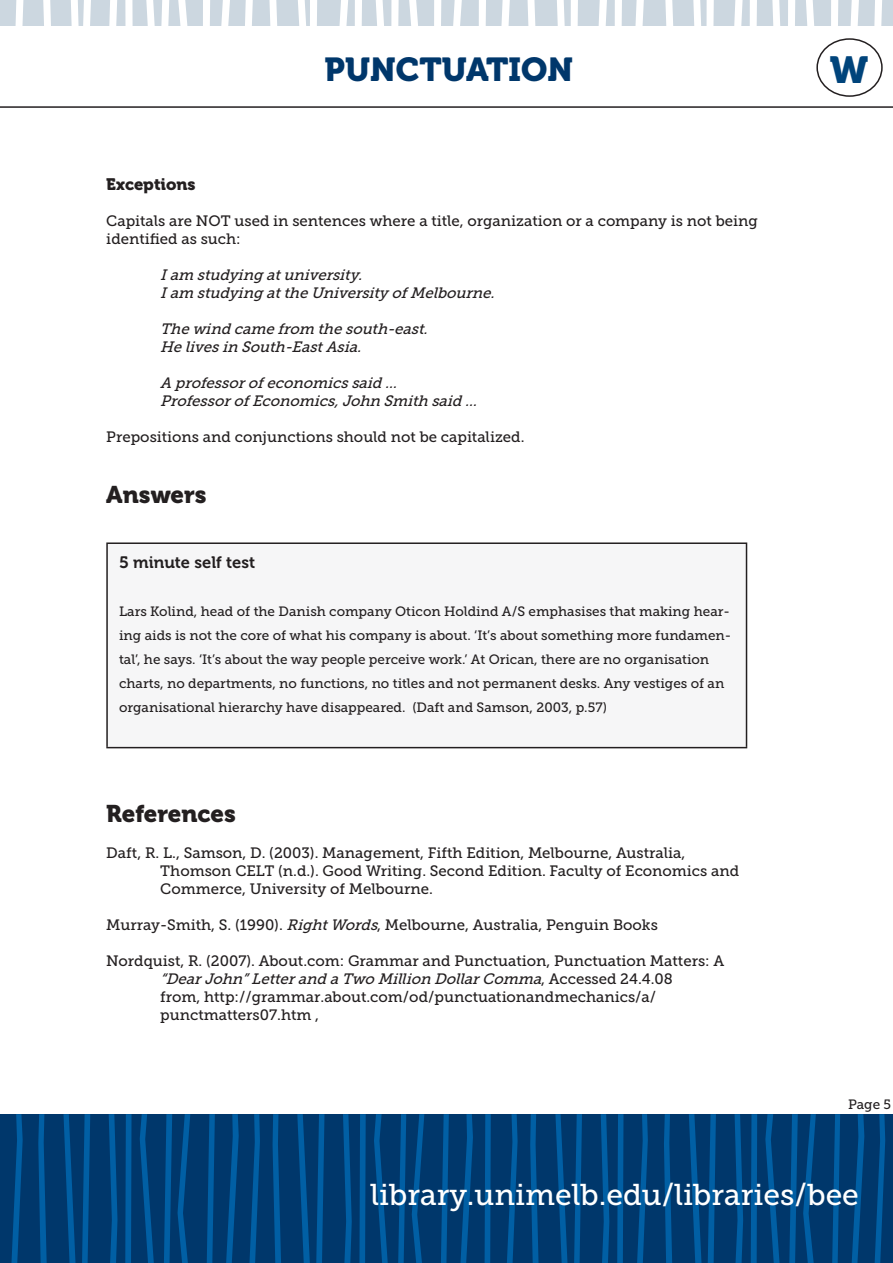
<style>
.page{position:relative;width:893px;height:1263px;background:#fff}
.page>*{position:absolute;margin:0;border:0;box-sizing:border-box;transform-origin:0 0}
.t1{font:37.5px "Museo 900";color:#00447b}
.t2{font:33px "Museo 900";color:#00376b}
.t3{font:30px "Museo Slab 500";color:#fff}
.t4{font:24px "Museo 900";color:#231f20}
.t5{font:16.5px "Museo 700";color:#231f20}
.t6{font:16.5px "Museo 900";color:#231f20}
.t7{font:15px/18px "Museo Slab 500";color:#231f20}
.t8{font:italic 15px/18px "Museo Slab 500";color:#231f20}
.t9{font:13.5px/24px "Museo Slab 500";color:#231f20}
.s1{font-style:italic}
</style>
<div class="page">
<div style="left:0;top:1114px;width:893px;height:148px;background:#00376b"></div>
<svg style="left:11px;top:1114px;width:12px;height:149px"></svg>
<svg style="left:249px;top:1114px;width:11px;height:149px"></svg>
<svg style="left:506px;top:1114px;width:12px;height:149px"></svg>
<svg style="left:38px;top:1114px;width:9px;height:149px"></svg>
<svg style="left:273px;top:1114px;width:9px;height:149px"></svg>
<svg style="left:530px;top:1114px;width:9px;height:149px"></svg>
<svg style="left:63px;top:1114px;width:13px;height:149px"></svg>
<svg style="left:555px;top:1114px;width:13px;height:149px"></svg>
<svg style="left:82px;top:1114px;width:8px;height:149px"></svg>
<svg style="left:297px;top:1114px;width:27px;height:149px"></svg>
<svg style="left:574px;top:1114px;width:8px;height:149px"></svg>
<svg style="left:109px;top:1114px;width:8px;height:149px"></svg>
<svg style="left:343px;top:1114px;width:9px;height:149px"></svg>
<svg style="left:601px;top:1114px;width:8px;height:149px"></svg>
<svg style="left:125px;top:1114px;width:7px;height:149px"></svg>
<svg style="left:359px;top:1114px;width:7px;height:149px"></svg>
<svg style="left:617px;top:1114px;width:6px;height:149px"></svg>
<svg style="left:484px;top:1114px;width:7px;height:149px"></svg>
<svg style="left:140px;top:1114px;width:15px;height:149px"></svg>
<svg style="left:374px;top:1114px;width:15px;height:149px"></svg>
<svg style="left:164px;top:1114px;width:8px;height:149px"></svg>
<svg style="left:398px;top:1114px;width:8px;height:149px"></svg>
<svg style="left:178px;top:1114px;width:12px;height:149px"></svg>
<svg style="left:412px;top:1114px;width:12px;height:149px"></svg>
<svg style="left:206px;top:1114px;width:9px;height:149px"></svg>
<svg style="left:440px;top:1114px;width:9px;height:149px"></svg>
<svg style="left:225px;top:1114px;width:14px;height:149px"></svg>
<svg style="left:459px;top:1114px;width:14px;height:149px"></svg>
<svg style="left:636px;top:1114px;width:12px;height:149px"></svg>
<svg style="left:874px;top:1114px;width:11px;height:149px"></svg>
<svg style="left:664px;top:1114px;width:9px;height:149px"></svg>
<svg style="left:689px;top:1114px;width:27px;height:149px"></svg>
<svg style="left:734px;top:1114px;width:9px;height:149px"></svg>
<svg style="left:751px;top:1114px;width:6px;height:149px"></svg>
<svg style="left:765px;top:1114px;width:16px;height:149px"></svg>
<svg style="left:789px;top:1114px;width:27px;height:149px"></svg>
<svg style="left:832px;top:1114px;width:8px;height:149px"></svg>
<svg style="left:851px;top:1114px;width:13px;height:149px"></svg>
<div style="left:0;top:0;width:893px;height:26px;background:#ccd7e0"></div>
<svg style="left:16px;top:0;width:8px;height:26px"></svg>
<svg style="left:161px;top:0;width:9px;height:26px"></svg>
<svg style="left:203px;top:0;width:7px;height:26px"></svg>
<svg style="left:571px;top:0;width:7px;height:26px"></svg>
<svg style="left:615px;top:0;width:7px;height:26px"></svg>
<svg style="left:750px;top:0;width:7px;height:26px"></svg>
<svg style="left:831px;top:0;width:7px;height:26px"></svg>
<svg style="left:874px;top:0;width:8px;height:26px"></svg>
<svg style="left:788px;top:0;width:7px;height:26px"></svg>
<svg style="left:391px;top:0;width:8px;height:26px"></svg>
<svg style="left:434px;top:0;width:8px;height:26px"></svg>
<svg style="left:479px;top:0;width:7px;height:26px"></svg>
<svg style="left:221px;top:0;width:9px;height:26px"></svg>
<svg style="left:339px;top:0;width:23px;height:26px"></svg>
<svg style="left:453px;top:0;width:9px;height:26px"></svg>
<svg style="left:501px;top:0;width:9px;height:26px"></svg>
<svg style="left:599px;top:0;width:8px;height:26px"></svg>
<svg style="left:635px;top:0;width:9px;height:26px"></svg>
<svg style="left:734px;top:0;width:9px;height:26px"></svg>
<svg style="left:851px;top:0;width:8px;height:26px"></svg>
<svg style="left:245px;top:0;width:8px;height:26px"></svg>
<svg style="left:109px;top:0;width:8px;height:26px"></svg>
<svg style="left:43px;top:0;width:8px;height:26px"></svg>
<svg style="left:71px;top:0;width:20px;height:26px"></svg>
<div style="left:125px;top:0;width:8px;height:26px;background:#fff"></div>
<svg style="left:146px;top:0;width:9px;height:26px"></svg>
<svg style="left:269px;top:0;width:8px;height:26px"></svg>
<svg style="left:298px;top:0;width:19px;height:26px"></svg>
<svg style="left:375px;top:0;width:9px;height:26px"></svg>
<svg style="left:527px;top:0;width:8px;height:26px"></svg>
<svg style="left:557px;top:0;width:8px;height:26px"></svg>
<svg style="left:665px;top:0;width:8px;height:26px"></svg>
<svg style="left:806px;top:0;width:8px;height:26px"></svg>
<svg style="left:693px;top:0;width:21px;height:26px"></svg>
<svg style="left:772px;top:0;width:8px;height:26px"></svg>
<svg style="left:409px;top:0;width:9px;height:26px"></svg>
<svg style="left:178px;top:0;width:9px;height:26px"></svg>
<hr style="left:0;top:106px;width:893px;height:2px;background:#231f20">
<div style="left:816px;top:38px;width:67px;height:59px;border:2px solid #231f20;border-radius:50%"></div>
<div style="left:107px;top:543px;width:639px;height:205px;background:#f6f6f7"></div>
<hr style="left:106px;top:542px;width:641px;height:2px;background:#231f20">
<hr style="left:106px;top:544px;width:2px;height:203px;background:#231f20">
<hr style="left:746px;top:544px;width:1px;height:203px;background:#231f20">
<hr style="left:106px;top:747px;width:641px;height:1px;background:#231f20">
<h2 class="t2" style="left:325px;top:51px;width:250px">PUNCTUATION</h2>
<h1 class="t1" style="left:830px;top:49px;width:40px">W</h1>
<p class="t6" style="left:106px;top:175px;width:91px">Exceptions</p>
<p class="t7" style="left:106px;top:212px;width:653px">Capitals are NOT used in sentences where a title, organization or a company is not being identified as such:</p>
<p class="t8" style="left:160px;top:266px;width:340px">Iam studying atuniversity.<br>Iam studying attheUniversity ofMelbourne.</p>
<p class="t8" style="left:160px;top:320px;width:273px">Thewind camefrom thesouth-east.<br>Helivesin South-EastAsia.</p>
<p class="t8" style="left:160px;top:374px;width:322px">A professorofeconomicssaid …<br>ProfessorofEconomics,John Smith said …</p>
<p class="t7" style="left:106px;top:428px;width:420px">Prepositions and conjunctions should not be capitalized.</p>
<p class="t4" style="left:106px;top:481px;width:102px">Answers</p>
<p class="t5" style="left:119px;top:553px;width:138px">5 minute self test</p>
<p class="t9" style="left:119px;top:599px;width:614px">Lars Kolind, head of the Danish company Oticon Holdind A/S emphasises that making hear&shy;ing aids is not the core of what his company is about. ‘It’s about something more fundamen&shy;tal’, he says. ‘It’s about the way people perceive work.’ At Orican, there are no organisation charts, no departments, no functions, no titles and not permanent desks. Any vestiges of an organisational hierarchy have disappeared. (Daft and Samson, 2003, p.57)</p>
<p class="t4" style="left:106px;top:800px;width:131px">References</p>
<p class="t7" style="left:160px;top:843px;width:580px;text-indent:-54px">Daft, R. L., Samson, D. (2003). Management, Fifth Edition, Melbourne, Australia,<br>Thomson CELT (n.d.). Good Writing. Second Edition. Faculty of Economics and<br>Commerce, University of Melbourne.</p>
<p class="t7" style="left:106px;top:915px;width:553px">Murray-Smith, S. (1990). <span class="s1">RightWords</span>, Melbourne, Australia, Penguin Books</p>
<p class="t7" style="left:160px;top:951px;width:565px;text-indent:-54px">Nordquist, R. (2007). About.com: Grammar and Punctuation, Punctuation Matters: A <span class="s1">“DearJohn”Letterand aTwo Million DollarComma</span>, A c c e s s e d 2 4 . 4 . 0 8<br>from, http://grammar.about.com/od/punctuationandmechanics/a/ punctmatters07.htm ,</p>
<p class="t9" style="left:848px;top:1092px;width:44px">Page 5</p>
<h3 class="t3" style="left:370px;top:1177px;width:490px">library.unimelb.edu/libraries/bee</h3>
</div>
